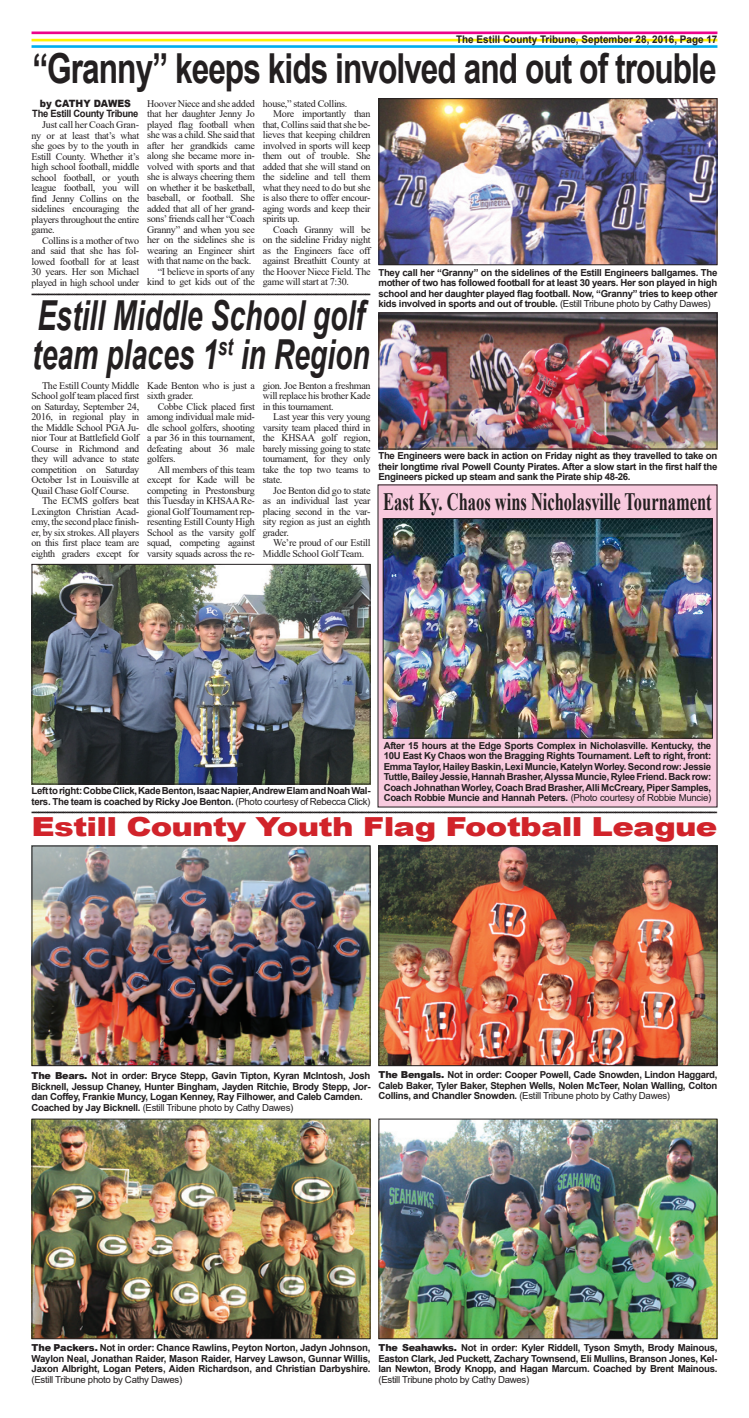
<style>
.page{position:relative;width:749px;height:1418px;background:#fff}
.page>*{position:absolute;margin:0;border:0;box-sizing:border-box;transform-origin:0 0}
.t1{font:italic 700 41.3px/39.4px "Arial";color:#231f20;scale:.68 1}
.t2{font:700 41.3px "Arial";letter-spacing:-.03em;color:#231f20;scale:.76 1}
.t3{font:900 26.25px "Arial";letter-spacing:-.025em;color:#d1232a;scale:1.23 1}
.t4{font:700 24.94px "Times New Roman";color:#231f20;scale:.66 1}
.t5{font:700 10.5px "Arial";color:#231f20;scale:.95 1}
.t6{font:10.06px/10.5px "Times New Roman";letter-spacing:-.025em;color:#231f20;text-align:justify}
.t7{font:700 10.06px "Arial";letter-spacing:-.03em;color:#231f20;scale:.93 1}
.t8{font:900 10.06px "Arial";color:#231f20;scale:.93 1}
.t9{font:700 9.62px/10.5px "Arial";letter-spacing:-.03em;color:#231f20;text-align:justify}
.t10{font:900 9.62px "Arial";color:#231f20}
.t11{font:9.62px "Arial";letter-spacing:-.03em;color:#231f20}
.s1{font-weight:400}
.s2{font-weight:900}
.s3{font-weight:700}
</style>
<div class="page">
<hr style="left:31px;top:32px;width:686px;height:2px;background:#ed028c">
<hr style="left:31px;top:39px;width:686px;height:2px;background:#fff101">
<hr style="left:31px;top:45px;width:686px;height:3px;background:#00aeef">
<img style="left:380px;top:847px;width:335px;height:217px">
<div style="left:378px;top:845px;width:339px;height:221px;border:1px solid #231f20"></div>
<img style="left:34px;top:847px;width:334px;height:217px">
<div style="left:32px;top:845px;width:338px;height:221px;border:1px solid #231f20"></div>
<img style="left:34px;top:1120px;width:334px;height:217px">
<div style="left:32px;top:1118px;width:338px;height:221px;border:1px solid #231f20"></div>
<img style="left:380px;top:1120px;width:335px;height:217px">
<div style="left:378px;top:1118px;width:339px;height:221px;border:1px solid #231f20"></div>
<div style="left:378px;top:485px;width:338px;height:322px;background:#f8cade"></div>
<img style="left:384px;top:520px;width:326px;height:216px">
<div style="left:382px;top:518px;width:330px;height:220px;border:1px solid #231f20"></div>
<img style="left:34px;top:566px;width:334px;height:216px">
<div style="left:32px;top:564px;width:338px;height:220px;border:1px solid #231f20"></div>
<img style="left:380px;top:100px;width:335px;height:163px">
<div style="left:378px;top:98px;width:339px;height:167px;border:1px solid #231f20"></div>
<img style="left:380px;top:314px;width:335px;height:133px">
<div style="left:378px;top:312px;width:339px;height:137px;border:1px solid #231f20"></div>
<p class="t5" style="left:456px;top:32px;width:276px">The Estill County Tribune, September 28, 2016, Page 17</p>
<p class="t2" style="left:32px;top:39px;width:901px">“Granny” keeps kids involved and out of trouble</p>
<p class="t8" style="left:40px;top:96px;width:99px">by CATHY DAWES</p>
<p class="t7" style="left:32px;top:107px;width:116px">The Estill County Tribune</p>
<p class="t6" style="left:32px;top:119px;width:109px;text-indent:10px">Just call her Coach Gran&shy;ny or at least that’s what she goes by to the youth in Estill County. Whether it’s high school football, middle school football, or youth league football, you will find Jenny Collins on the sidelines encouraging the players throughout the entire game.</p>
<p class="t6" style="left:32px;top:235px;width:109px;text-indent:10px">Collins is a mother of two and said that she has fol&shy;lowed football for at least 30 years. Her son Michael played in high school under</p>
<p class="t6" style="left:147px;top:98px;width:109px">Hoover Niece and she added that her daughter Jenny Jo played flag football when she was a child. She said that after her grandkids came along she became more in&shy;volved with sports and that she is always cheering them on whether it be basketball, baseball, or football. She added that all of her grand&shy;sons’friends call her “Coach Granny” and when you see her on the sidelines she is wearing an Engineer shirt with that name on the back.</p>
<p class="t6" style="left:147px;top:266px;width:109px;text-align:right">“I believe in sports of any kind to get kids out of the</p>
<p class="t6" style="left:262px;top:98px;width:86px">house,” stated Collins.</p>
<p class="t6" style="left:262px;top:108px;width:109px;text-indent:10px">More importantly than that, Collins said that she be&shy;lieves that keeping children involved in sports will keep them out of trouble. She added that she will stand on the sideline and tell them what they need to do but she is also there to offer encour&shy;aging words and keep their spirits up.</p>
<p class="t6" style="left:262px;top:224px;width:109px;text-indent:10px">Coach Granny will be on the sideline Friday night as the Engineers face off against Breathitt County at the Hoover Niece Field. The game will start at 7:30.</p>
<p class="t9" style="left:378px;top:267px;width:340px">They call her “Granny” on the sidelines of the Estill Engineers ballgames. The mother of two has followed football for at least 30 years. Her son played in high school and her daughter played flag football. Now, “Granny” tries to keep other kids involved in sports and out of trouble. <span class="s1">(Estill Tribune photo by Cathy Dawes)</span></p>
<p class="t10" style="left:32px;top:287px;width:340px">------------------------------------------------------------------------------------------------------------------------------------------------------</p>
<p class="t1" style="left:32px;top:297px;width:497px">Estill Middle School golf team places 1<sup>st</sup> in Region</p>
<p class="t6" style="left:147px;top:380px;width:109px">Kade Benton who is just a sixth grader.</p>
<p class="t6" style="left:147px;top:401px;width:109px;text-indent:10px">Cobbe Click placed first among individual male mid&shy;dle school golfers, shooting a par 36 in this tournament, defeating about 36 male golfers.</p>
<p class="t6" style="left:147px;top:464px;width:109px;text-indent:10px">All members of this team except for Kade will be competing in Prestonsburg this Tuesday in KHSAA Re&shy;gional Golf Tournament rep&shy;resenting Estill County High School as the varsity golf squad, competing against varsity squads across the re-</p>
<p class="t6" style="left:32px;top:380px;width:109px;text-indent:10px">The Estill County Middle School golf team placed first on Saturday, September 24, 2016, in regional play in the Middle School PGA Ju&shy;nior Tour at Battlefield Golf Course in Richmond and they will advance to state competition on Saturday October 1st in Louisville at Quail Chase Golf Course.</p>
<p class="t6" style="left:32px;top:495px;width:109px;text-indent:10px">The ECMS golfers beat Lexington Christian Acad&shy;emy, the second place finish&shy;er, by six strokes.All players on this first place team are eighth graders except for</p>
<p class="t6" style="left:262px;top:380px;width:109px">gion. Joe Benton a freshman will replace his brother Kade in this tournament.</p>
<p class="t6" style="left:262px;top:411px;width:109px;text-indent:10px">Last year this very young varsity team placed third in the KHSAA golf region, barely missing going to state tournament, for they only take the top two teams to state.</p>
<p class="t6" style="left:262px;top:485px;width:109px;text-indent:10px">Joe Benton did go to state as an individual last year placing second in the var&shy;sity region as just an eighth grader.</p>
<p class="t6" style="left:262px;top:537px;width:109px;text-indent:10px">We’re proud of our Estill<br>Middle School Golf Team.</p>
<p class="t9" style="left:378px;top:451px;width:340px">The Engineers were back in action on Friday night as they travelled to take on their longtime rival Powell County Pirates. After a slow start in the first half the Engineers picked up steam and sank the Pirate ship 48-26.</p>
<p class="t4" style="left:383px;top:483px;width:499px">East Ky. Chaos wins Nicholasville Tournament</p>
<p class="t9" style="left:32px;top:785px;width:340px">Left to right: Cobbe Click, Kade Benton, Isaac Napier, Andrew Elam and Noah Wal&shy;ters. The team is coached by Ricky Joe Benton. <span class="s1">(Photo courtesy of Rebecca Click)</span></p>
<p class="t9" style="left:383px;top:740px;width:329px">After 15 hours at the Edge Sports Complex in Nicholasville. Kentucky, the 10U East Ky Chaos won the Bragging Rights Tournament. Left to right, front:<br>Emma Taylor, Hailey Baskin, Lexi Muncie, Katelyn Worley. Second row: Jessie Tuttle, Bailey Jessie, Hannah Brasher, Alyssa Muncie, Rylee Friend. Back row:<br>Coach Johnathan Worley, Coach Brad Brasher, Alli McCreary, Piper Samples, Coach Robbie Muncie and Hannah Peters. <span class="s1">(Photo courtesy of Robbie Muncie)</span></p>
<p class="t10" style="left:32px;top:804px;width:686px">-----------------------------------------------------------------------------------------------------------------------------------------------------------------------------------------------------------------------------------------------------------------------------------------------------------------</p>
<p class="t3" style="left:32px;top:807px;width:559px">Estill County Youth Flag Football League</p>
<p class="t9" style="left:32px;top:1070px;width:340px"><span class="s2">The Bears.</span> Not in order: Bryce Stepp, Gavin Tipton, Kyran McIntosh, Josh Bicknell, Jessup Chaney, Hunter Bingham, Jayden Ritchie, Brody Stepp, Jor&shy;dan Coffey, Frankie Muncy, Logan Kenney, Ray Filhower, and Caleb Camden.</p>
<p class="t11" style="left:32px;top:1100px;width:263px"><span class="s3">Coached by Jay Bicknell.</span> (Estill Tribune photo by Cathy Dawes)</p>
<p class="t9" style="left:378px;top:1069px;width:340px"><span class="s2">The Bengals.</span> Not in order: Cooper Powell, Cade Snowden, Lindon Haggard, Caleb Baker, Tyler Baker, Stephen Wells, Nolen McTeer, Nolan Walling, Colton Collins, and Chandler Snowden. <span class="s1">(Estill Tribune photo by Cathy Dawes)</span></p>
<p class="t9" style="left:32px;top:1342px;width:340px"><span class="s2">The Packers.</span> Not in order: Chance Rawlins, Peyton Norton, Jadyn Johnson, Waylon Neal, Jonathan Raider, Mason Raider, Harvey Lawson, Gunnar Willis, Jaxon Albright, Logan Peters, Aiden Richardson, and Christian Darbyshire. <span class="s1">(Estill Tribune photo by Cathy Dawes)</span></p>
<p class="t9" style="left:378px;top:1342px;width:340px"><span class="s2">The Seahawks.</span> Not in order: Kyler Riddell, Tyson Smyth, Brody Mainous, Easton Clark, Jed Puckett, Zachary Townsend, Eli Mullins, Branson Jones, Kel&shy;lan Newton, Brody Knopp, and Hagan Marcum. Coached by Brent Mainous. <span class="s1">(Estill Tribune photo by Cathy Dawes)</span></p>
</div>
